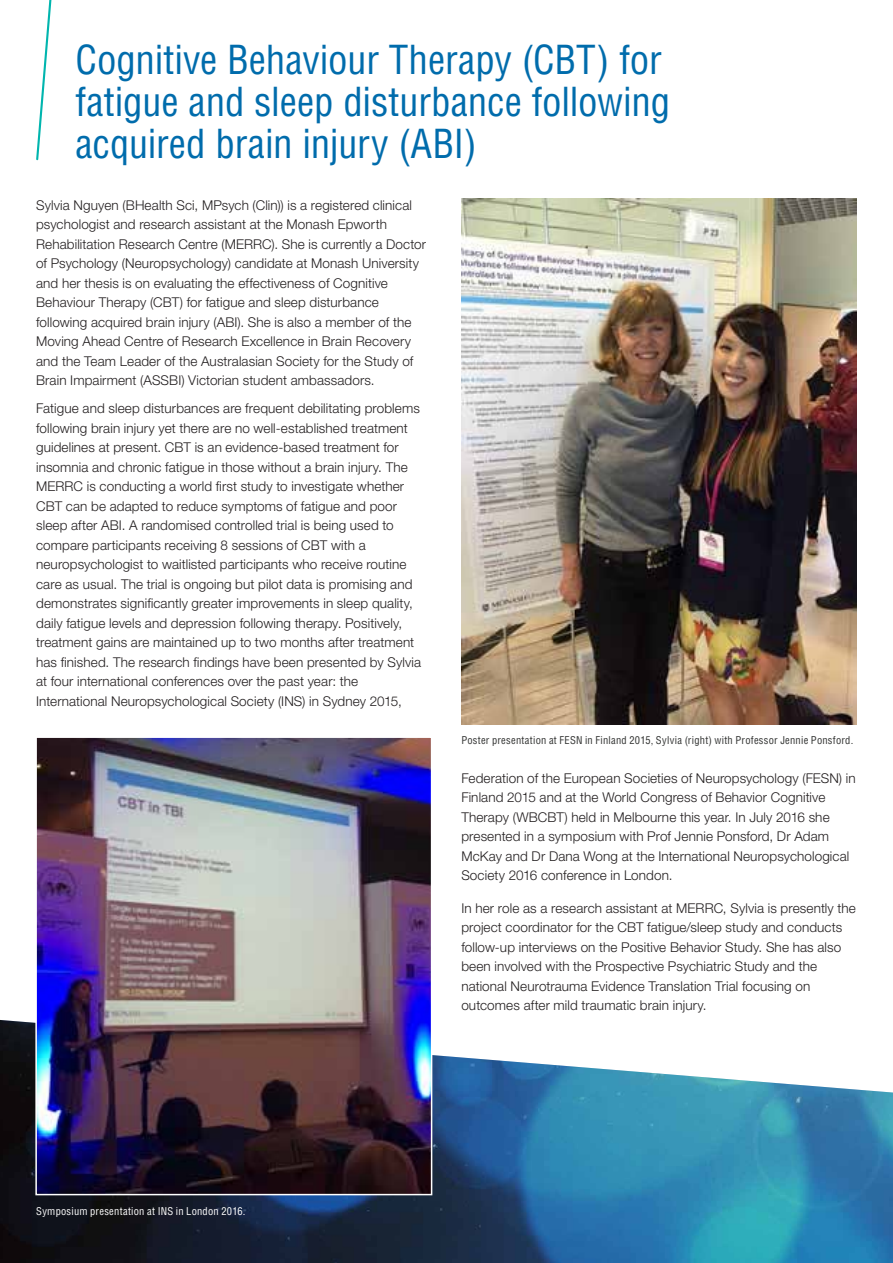
<style>
.page{position:relative;width:893px;height:1263px;background:#fff}
.page>*{position:absolute;margin:0;border:0;box-sizing:border-box;transform-origin:0 0}
._00_Story_Title_Head{font:condensed 39px/42px "Helvetica";letter-spacing:-.005em;color:#006cac}
._01_Story_Body_Copy{font:300 13.5px/19.5px "Helvetica Neue LT";letter-spacing:.01em;color:#231f20}
._05_Caption_for_Phot{font:condensed 10.5px "Helvetica";letter-spacing:.025em;color:#323332}
._05_Caption_for_Phot-2{font:condensed 10.5px "Helvetica";letter-spacing:.02em;color:#fff}
</style>
<div class="page">
<img style="left:0;top:1020px;width:893px;height:243px">
<img style="left:461px;top:198px;width:396px;height:527px">
<img style="left:38px;top:739px;width:391px;height:453px">
<div style="left:35px;top:736px;width:397px;height:459px;border:2px solid #fff"></div>
<svg style="left:36px;top:0;width:16px;height:161px"></svg>
<p class="_00_Story_Title_Head" style="left:75px;top:39px;width:596px">Cognitive Behaviour Therapy (CBT) for fatigue and sleep disturbance following acquired brain injury (ABI)</p>
<p class="_01_Story_Body_Copy" style="left:36px;top:195px;width:391px">Sylvia Nguyen (BHealth Sci, MPsych (Clin)) is a registered clinical psychologist and research assistant at the Monash Epworth Rehabilitation Research Centre (MERRC). She is currently a Doctor of Psychology (Neuropsychology) candidate at Monash University and her thesis is on evaluating the effectiveness of Cognitive Behaviour Therapy (CBT) for fatigue and sleep disturbance following acquired brain injury (ABI). She is also a member of the Moving Ahead Centre of Research Excellence in Brain Recovery and the Team Leader of the Australasian Society for the Study of Brain Impairment (ASSBI) Victorian student ambassadors.</p>
<p class="_01_Story_Body_Copy" style="left:36px;top:398px;width:386px">Fatigue and sleep disturbances are frequent debilitating problems following brain injury yet there are no well-established treatment guidelines at present. CBT is an evidence-based treatment for insomnia and chronic fatigue in those without a brain injury. The MERRC is conducting a world first study to investigate whether CBT can be adapted to reduce symptoms of fatigue and poor sleep after ABI. A randomised controlled trial is being used to compare participants receiving 8 sessions of CBT with a neuropsychologist to waitlisted participants who receive routine care as usual. The trial is ongoing but pilot data is promising and demonstrates significantly greater improvements in sleep quality, daily fatigue levels and depression following therapy. Positively, treatment gains are maintained up to two months after treatment has finished. The research findings have been presented by Sylvia at four international conferences over the past year: the International Neuropsychological Society (INS) in Sydney 2015,</p>
<p class="_05_Caption_for_Phot" style="left:461px;top:733px;width:393px">Poster presentation at FESN in Finland 2015, Sylvia (right) with Professor Jennie Ponsford.</p>
<p class="_01_Story_Body_Copy" style="left:461px;top:768px;width:396px">Federation of the European Societies of Neuropsychology (FESN) in Finland 2015 and at the World Congress of Behavior Cognitive Therapy (WBCBT) held in Melbourne this year. In July 2016 she presented in a symposium with Prof Jennie Ponsford, Dr Adam McKay and Dr Dana Wong at the International Neuropsychological Society 2016 conference in London.</p>
<p class="_01_Story_Body_Copy" style="left:461px;top:898px;width:396px">In her role as a research assistant at MERRC, Sylvia is presently the project coordinator for the CBT fatigue/sleep study and conducts follow-up interviews on the Positive Behavior Study. She has also been involved with the Prospective Psychiatric Study and the national Neurotrauma Evidence Translation Trial focusing on outcomes after mild traumatic brain injury.</p>
<p class="_05_Caption_for_Phot-2" style="left:36px;top:1205px;width:211px">Symposium presentation at INS in London 2016.</p>
</div>
